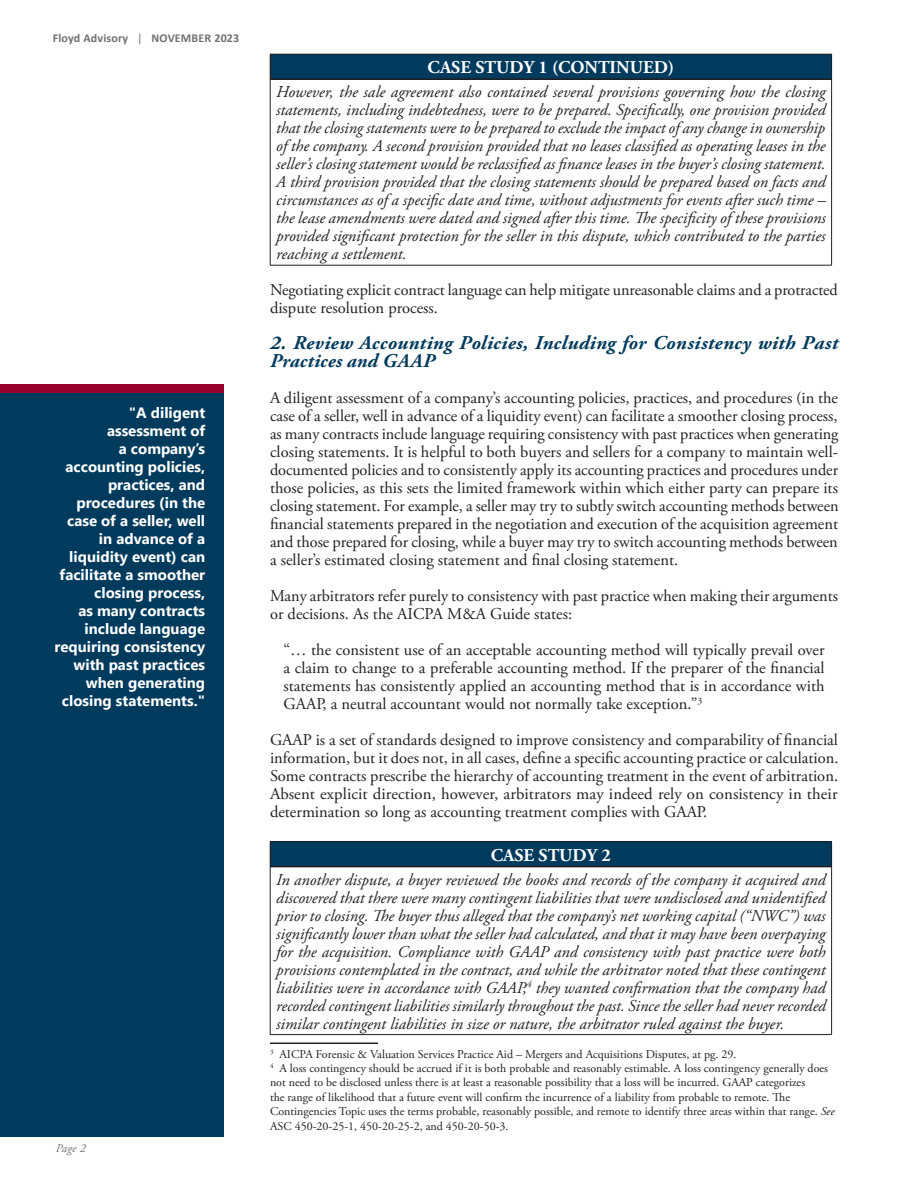
<style>
.page{position:relative;width:918px;height:1188px;background:#fff}
.page>*{position:absolute;margin:0;border:0;box-sizing:border-box;transform-origin:0 0}
.t1{font:italic 700 19.5px/18px "Adobe Garamond Pro";letter-spacing:.015em;color:#003a5d}
.t2{font:700 18px "Adobe Garamond Pro";color:#fff}
.t3{font:16.5px/18px "Adobe Garamond Pro";color:#231f20;text-align:justify}
.t4{font:italic 16.5px/18px "Adobe Garamond Pro";color:#231f20;text-align:justify}
.t5{font:700 15px/18px "Segoe UI";color:#fff;text-align:right}
.t6{font:12px/14.4px "Adobe Garamond Pro";color:#231f20}
.t7{font:700 12px "Calibri";letter-spacing:.015em;color:#717074}
.t8{font:italic 12px "Adobe Garamond Pro";color:#717074}
.s1{font-weight:400}
.s2{font-style:italic}
</style>
<div class="page">
<div style="left:0;top:393px;width:223px;height:744px;background:#003a5d"></div>
<div style="left:270px;top:54px;width:562px;height:25px;background:#003a5d"></div>
<hr style="left:270px;top:54px;width:562px;height:1px;background:#231f20">
<svg style="left:270px;top:55px;width:1px;height:23px"></svg>
<svg style="left:831px;top:54px;width:1px;height:25px"></svg>
<hr style="left:270px;top:79px;width:1px;height:186px;background:#231f20">
<hr style="left:831px;top:79px;width:1px;height:186px;background:#231f20">
<hr style="left:270px;top:265px;width:562px;height:1px;background:#231f20">
<hr style="left:270px;top:78px;width:561px;height:2px;background:#231f20">
<div style="left:270px;top:842px;width:562px;height:25px;background:#003a5d"></div>
<hr style="left:270px;top:841px;width:562px;height:1px;background:#231f20">
<svg style="left:270px;top:842px;width:1px;height:24px"></svg>
<svg style="left:831px;top:842px;width:1px;height:25px"></svg>
<hr style="left:270px;top:867px;width:1px;height:167px;background:#231f20">
<hr style="left:831px;top:867px;width:1px;height:167px;background:#231f20">
<hr style="left:270px;top:1034px;width:562px;height:1px;background:#231f20">
<hr style="left:270px;top:866px;width:561px;height:1px;background:#231f20">
<hr style="left:270px;top:1043px;width:108px;height:1px;background:#231f20">
<div style="left:0;top:384px;width:223px;height:9px;background:#98012d"></div>
<p class="t7" style="left:53px;top:30px;width:188px">Floyd Advisory <span class="s1">|</span> NOVEMBER 2023</p>
<p class="t5" style="left:55px;top:403px;width:152px">"A diligent assessment of<br>a company’s accounting policies, practices, and procedures (in the case of a seller, well in advance of a liquidity event) can facilitate a smoother closing process,<br>as many contracts include language requiring consistency with past practices when generating closing statements."</p>
<p class="t8" style="left:56px;top:1141px;width:31px">Page 2</p>
<p class="t2" style="left:428px;top:57px;width:248px">CASE STUDY 1 (CONTINUED)</p>
<p class="t4" style="left:276px;top:83px;width:551px">However, the sale agreement also contained several provisions governing how the closing statements, including indebtedness, were to be prepared. Specifically, one provision provided that the closing statements were to be prepared to exclude the impact of any change in ownership of the company. A second provision provided that no leases classified as operating leases in the seller’s closing statement would be reclassified as finance leases in the buyer’s closing statement.<br>A third provision provided that the closing statements should be prepared based on facts and circumstances as of a specific date and time, without adjustments for events after such time – the lease amendments were dated and signed after this time. The specificity of these provisions provided significant protection for the seller in this dispute, which contributed to the parties reaching a settlement.</p>
<p class="t3" style="left:270px;top:282px;width:569px">Negotiating explicit contract language can help mitigate unreasonable claims and a protracted dispute resolution process.</p>
<p class="t1" style="left:270px;top:335px;width:570px">2. Review Accounting Policies, Including for Consistency with Past<br>Practices and GAAP</p>
<p class="t3" style="left:270px;top:390px;width:570px">A diligent assessment of a company’s accounting policies, practices, and procedures (in the case of a seller, well in advance of a liquidity event) can facilitate a smoother closing process, as many contracts include language requiring consistency with past practices when generating closing statements. It is helpful to both buyers and sellers for a company to maintain well&shy;documented policies and to consistently apply its accounting practices and procedures under those policies, as this sets the limited framework within which either party can prepare its closing statement. For example, a seller may try to subtly switch accounting methods between financial statements prepared in the negotiation and execution of the acquisition agreement and those prepared for closing, while a buyer may try to switch accounting methods between a seller’s estimated closing statement and final closing statement.</p>
<p class="t3" style="left:270px;top:588px;width:569px">Many arbitrators refer purely to consistency with past practice when making their arguments or decisions. As the AICPA M&amp;A Guide states:</p>
<p class="t3" style="left:284px;top:642px;width:543px">“… the consistent use of an acceptable accounting method will typically prevail over a claim to change to a preferable accounting method. If the preparer of the financial statements has consistently applied an accounting method that is in accordance with GAAP, a neutral accountant would not normally take exception.”<sup>3</sup></p>
<p class="t3" style="left:270px;top:732px;width:570px">GAAP is a set of standards designed to improve consistency and comparability of financial information, but it does not, in all cases, define a specific accounting practice or calculation.<br>Some contracts prescribe the hierarchy of accounting treatment in the event of arbitration.<br>Absent explicit direction, however, arbitrators may indeed rely on consistency in their determination so long as accounting treatment complies with GAAP.</p>
<p class="t2" style="left:491px;top:844px;width:122px">CASE STUDY 2</p>
<p class="t4" style="left:276px;top:871px;width:551px">In another dispute, a buyer reviewed the books and records of the company it acquired and discovered that there were many contingent liabilities that were undisclosed and unidentified prior to closing. The buyer thus alleged that the company’s net working capital (“NWC”) was significantly lower than what the seller had calculated, and that it may have been overpaying for the acquisition. Compliance with GAAP and consistency with past practice were both provisions contemplated in the contract, and while the arbitrator noted that these contingent liabilities were in accordance with GAAP,<sup>4</sup> they wanted confirmation that the company had recorded contingent liabilities similarly throughout the past. Since the seller had never recorded similar contingent liabilities in size or nature, the arbitrator ruled against the buyer.</p>
<p class="t6" style="left:270px;top:1047px;width:468px"><sup>3</sup> AICPA Forensic &amp; Valuation Services Practice Aid – Mergers and Acquisitions Disputes, at pg. 29.</p>
<p class="t6" style="left:270px;top:1062px;width:566px"><sup>4</sup> A loss contingency should be accrued if it is both probable and reasonably estimable. A loss contingency generally does not need to be disclosed unless there is at least a reasonable possibility that a loss will be incurred. GAAP categorizes<br>the range of likelihood that a future event will confirm the incurrence of a liability from probable to remote. The Contingencies Topic uses the terms probable, reasonably possible, and remote to identify three areas within that range. <span class="s2">See </span>ASC 450-20-25-1, 450-20-25-2, and 450-20-50-3.</p>
</div>
